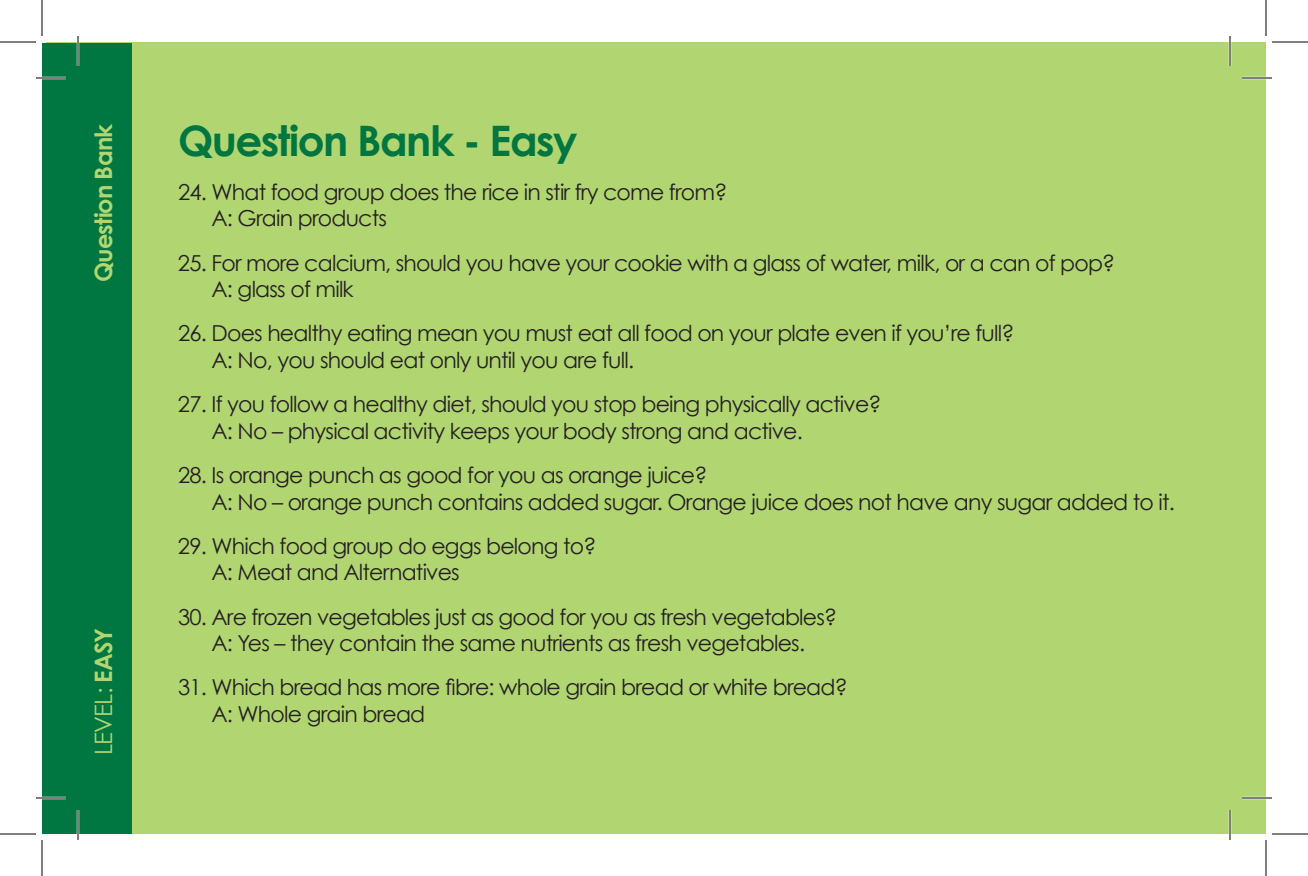
<style>
.page{position:relative;width:1308px;height:876px;background:#fff}
.page>*{position:absolute;margin:0;border:0;box-sizing:border-box;transform-origin:0 0}
.t1{font:700 42px "Century Gothic";letter-spacing:-.035em;color:#007640}
.t2{font:700 24px "Century Gothic";letter-spacing:-.035em;color:#b1d571}
.t3{font:24px "Century Gothic";letter-spacing:-.035em;color:#b1d571}
.t4{font:22px/26.4px "Century Gothic";letter-spacing:-.035em;color:#231f20}
.s1{font-weight:700}
</style>
<div class="page">
<div style="left:47px;top:42px;width:1219px;height:792px;background:#b1d571"></div>
<div style="left:42px;top:43px;width:89px;height:791px;background:#007640"></div>
<hr style="left:36px;top:77px;width:30px;height:2px;background:#fff">
<hr style="left:1242px;top:77px;width:30px;height:2px;background:#fff">
<hr style="left:36px;top:797px;width:30px;height:2px;background:#fff">
<hr style="left:1242px;top:797px;width:30px;height:2px;background:#fff">
<hr style="left:77px;top:36px;width:2px;height:30px;background:#fff">
<hr style="left:77px;top:810px;width:2px;height:30px;background:#fff">
<hr style="left:1229px;top:36px;width:2px;height:30px;background:#fff">
<hr style="left:1229px;top:810px;width:2px;height:30px;background:#fff">
<hr style="left:36px;top:78px;width:30px;height:1px;background:#000">
<hr style="left:1242px;top:78px;width:30px;height:1px;background:#000">
<hr style="left:36px;top:798px;width:30px;height:1px;background:#000">
<hr style="left:1242px;top:798px;width:30px;height:1px;background:#000">
<hr style="left:78px;top:36px;width:1px;height:30px;background:#000">
<hr style="left:78px;top:810px;width:1px;height:30px;background:#000">
<hr style="left:1230px;top:36px;width:1px;height:30px;background:#000">
<hr style="left:1230px;top:810px;width:1px;height:30px;background:#000">
<hr style="left:0;top:42px;width:36px;height:1px;background:#000">
<hr style="left:1272px;top:42px;width:36px;height:1px;background:#000">
<hr style="left:0;top:834px;width:36px;height:1px;background:#000">
<hr style="left:1272px;top:834px;width:36px;height:1px;background:#000">
<hr style="left:42px;top:0;width:1px;height:36px;background:#000">
<hr style="left:42px;top:840px;width:1px;height:36px;background:#000">
<hr style="left:1266px;top:0;width:1px;height:36px;background:#000">
<hr style="left:1266px;top:840px;width:1px;height:36px;background:#000">
<p class="t2" style="left:88px;top:282px;width:160px;rotate:-90deg">Question Bank</p>
<p class="t3" style="left:89px;top:755px;width:129px;rotate:-90deg">LEVEL: <span class="s1">EASY</span></p>
<h1 class="t1" style="left:178px;top:114px;width:401px">Question Bank - Easy</h1>
<p class="t4" style="left:211px;top:178px;width:517px;text-indent:-33px">24. What food group does the rice in stir fry come from?<br>A: Grain products</p>
<p class="t4" style="left:211px;top:249px;width:905px;text-indent:-33px">25. For more calcium, should you have your cookie with a glass of water, milk, or a can of pop?<br>A: glass of milk</p>
<p class="t4" style="left:211px;top:320px;width:804px;text-indent:-33px">26. Does healthy eating mean you must eat all food on your plate even if you’re full?<br>A: No, you should eat only until you are full.</p>
<p class="t4" style="left:211px;top:391px;width:672px;text-indent:-33px">27. If you follow a healthy diet, should you stop being physically active?<br>A: No – physical activity keeps your body strong and active.</p>
<p class="t4" style="left:211px;top:462px;width:965px;text-indent:-33px">28. Is orange punch as good for you as orange juice?<br>A: No – orange punch contains added sugar. Orange juice does not have any sugar added to it.</p>
<p class="t4" style="left:211px;top:532px;width:387px;text-indent:-33px">29. Which food group do eggs belong to?<br>A: Meat and Alternatives</p>
<p class="t4" style="left:178px;top:603px;width:661px;text-align:center">30. Are frozen vegetables just as good for you as fresh vegetables?<br>A: Yes – they contain the same nutrients as fresh vegetables.</p>
<p class="t4" style="left:211px;top:674px;width:638px;text-indent:-33px">31. Which bread has more fibre: whole grain bread or white bread?<br>A: Whole grain bread</p>
</div>
